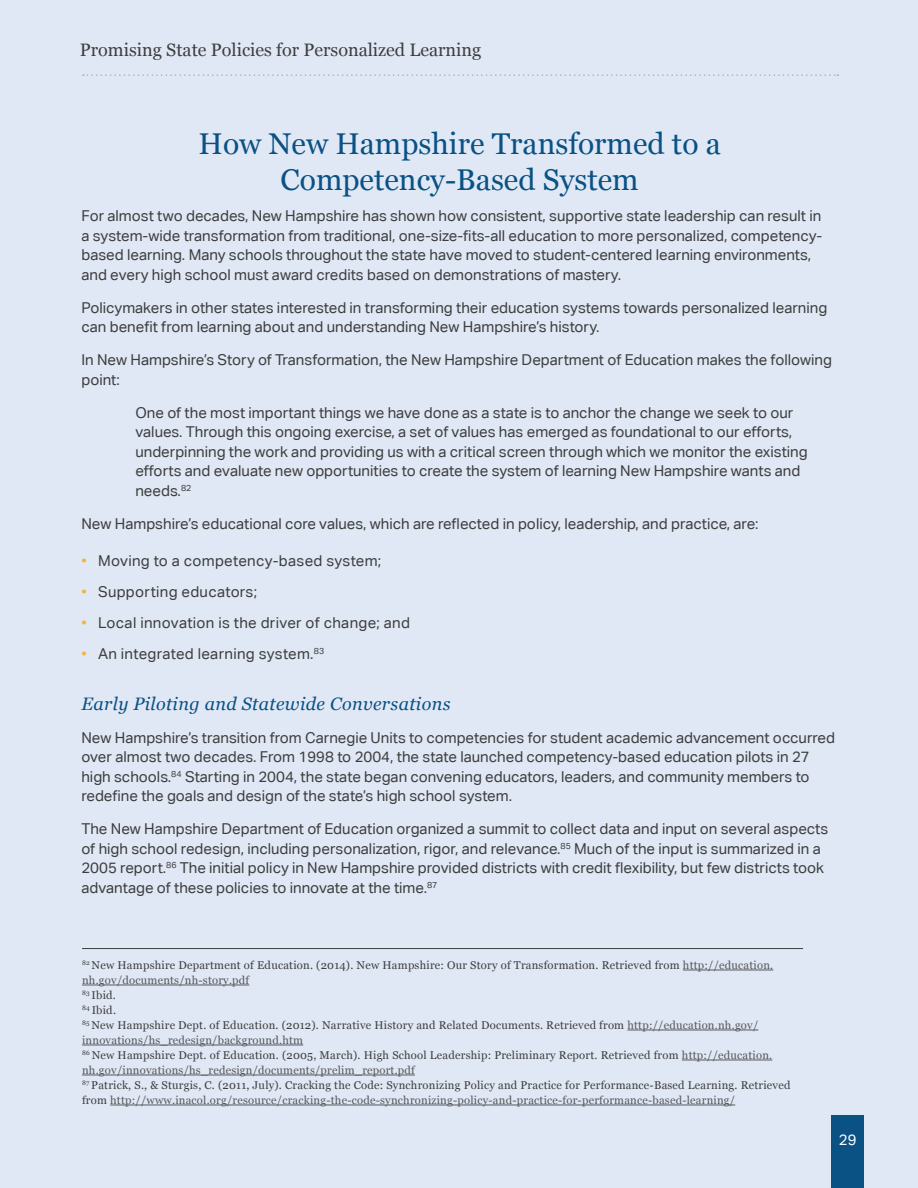
<style>
.page{position:relative;width:918px;height:1188px;background:#e0e8f5}
.page>*{position:absolute;margin:0;border:0;box-sizing:border-box;transform-origin:0 0}
.t1{font:30px/36px "Georgia";color:#0a5184;text-align:center}
.t2{font:18px "Georgia";color:#3e3e3f}
.t3{font:italic 18px "Georgia";letter-spacing:.02em;color:#0a5184}
.t4{font:15px/19.5px "Aktiv Grotesk";color:#3e3e3f}
.t5{font:15px "Aktiv Grotesk";letter-spacing:.02em;color:#3e3e3f}
.t6{font:15px "Aktiv Grotesk";color:#fff}
.t7{font:11.25px/15px "Georgia";letter-spacing:.02em;color:#3e3e3f}
.s1{color:#f5b343}
.s2{color:#57585a}
</style>
<div class="page">
<svg style="left:83px;top:74px;width:755px;height:2px"></svg>
<div style="left:832px;top:1116px;width:32px;height:72px;background:#0a5184"></div>
<hr style="left:82px;top:948px;width:721px;height:1px;background:#3e3e3f">
<hr style="left:683px;top:970px;width:90px;height:1px;background:#57585a">
<hr style="left:82px;top:985px;width:167px;height:1px;background:#57585a">
<hr style="left:627px;top:1030px;width:131px;height:1px;background:#57585a">
<hr style="left:82px;top:1045px;width:221px;height:1px;background:#57585a">
<hr style="left:682px;top:1060px;width:90px;height:1px;background:#57585a">
<hr style="left:82px;top:1075px;width:333px;height:1px;background:#57585a">
<hr style="left:110px;top:1105px;width:625px;height:1px;background:#57585a">
<p class="t2" style="left:80px;top:36px;width:403px">Promising State Policies for Personalized Learning</p>
<p class="t1" style="left:199px;top:124px;width:524px">How New Hampshire Transformed to a<br>Competency-Based System</p>
<p class="t4" style="left:81px;top:206px;width:742px">For almost two decades, New Hampshire has shown how consistent, supportive state leadership can result in a system-wide transformation from traditional, one-size-fits-all education to more personalized, competency&shy;based learning. Many schools throughout the state have moved to student-centered learning environments, and every high school must award credits based on demonstrations of mastery.</p>
<p class="t4" style="left:81px;top:298px;width:747px">Policymakers in other states interested in transforming their education systems towards personalized learning can benefit from learning about and understanding New Hampshire’s history.</p>
<p class="t4" style="left:81px;top:350px;width:752px">In New Hampshire’s Story of Transformation, the New Hampshire Department of Education makes the following point:</p>
<p class="t4" style="left:135px;top:403px;width:674px">One of the most important things we have done as a state is to anchor the change we seek to our values. Through this ongoing exercise, a set of values has emerged as foundational to our efforts, underpinning the work and providing us with a critical screen through which we monitor the existing efforts and evaluate new opportunities to create the system of learning New Hampshire wants and needs.<sup>82</sup></p>
<p class="t4" style="left:81px;top:514px;width:679px">New Hampshire’s educational core values, which are reflected in policy, leadership, and practice, are:</p>
<p class="t5" style="left:81px;top:552px;width:301px"><span class="s1">•</span> Moving to a competency-based system;</p>
<p class="t5" style="left:81px;top:583px;width:177px"><span class="s1">•</span> Supporting educators;</p>
<p class="t5" style="left:81px;top:614px;width:330px"><span class="s1">•</span> Local innovation is the driver of change; and</p>
<p class="t5" style="left:81px;top:644px;width:245px"><span class="s1">•</span> An integrated learning system.<sup>83</sup></p>
<p class="t3" style="left:81px;top:690px;width:371px">Early Piloting and Statewide Conversations</p>
<p class="t4" style="left:81px;top:727px;width:755px">New Hampshire’s transition from Carnegie Units to competencies for student academic advancement occurred over almost two decades. From 1998 to 2004, the state launched competency-based education pilots in 27 high schools.<sup>84</sup> Starting in 2004, the state began convening educators, leaders, and community members to redefine the goals and design of the state’s high school system.</p>
<p class="t4" style="left:81px;top:819px;width:748px">The New Hampshire Department of Education organized a summit to collect data and input on several aspects of high school redesign, including personalization, rigor, and relevance.<sup>85</sup> Much of the input is summarized in a 2005 report.<sup>86</sup> The initial policy in New Hampshire provided districts with credit flexibility, but few districts took advantage of these policies to innovate at the time.<sup>87</sup></p>
<p class="t7" style="left:82px;top:957px;width:710px"><sup>82</sup> New Hampshire Department of Education. (2014). New Hampshire: Our Story of Transformation. Retrieved from <span class="s2">http://education. nh.gov/documents/nh-story.pdf<br></span><sup>83</sup> Ibid.<br><sup>84</sup> Ibid.<br><sup>85</sup> New Hampshire Dept. of Education. (2012). Narrative History and Related Documents. Retrieved from <span class="s2">http://education.nh.gov/ innovations/hs_redesign/background.htm<br></span><sup>86</sup> New Hampshire Dept. of Education. (2005, March). High School Leadership: Preliminary Report. Retrieved from <span class="s2">http://education. nh.gov/innovations/hs_redesign/documents/prelim_report.pdf<br></span><sup>87</sup> Patrick, S., &amp; Sturgis, C. (2011, July). Cracking the Code: Synchronizing Policy and Practice for Performance-Based Learning. Retrieved from <span class="s2">http://www.inacol.org/resource/cracking-the-code-synchronizing-policy-and-practice-for-performance-based-learning/</span></p>
<p class="t6" style="left:839px;top:1131px;width:19px">29</p>
</div>
